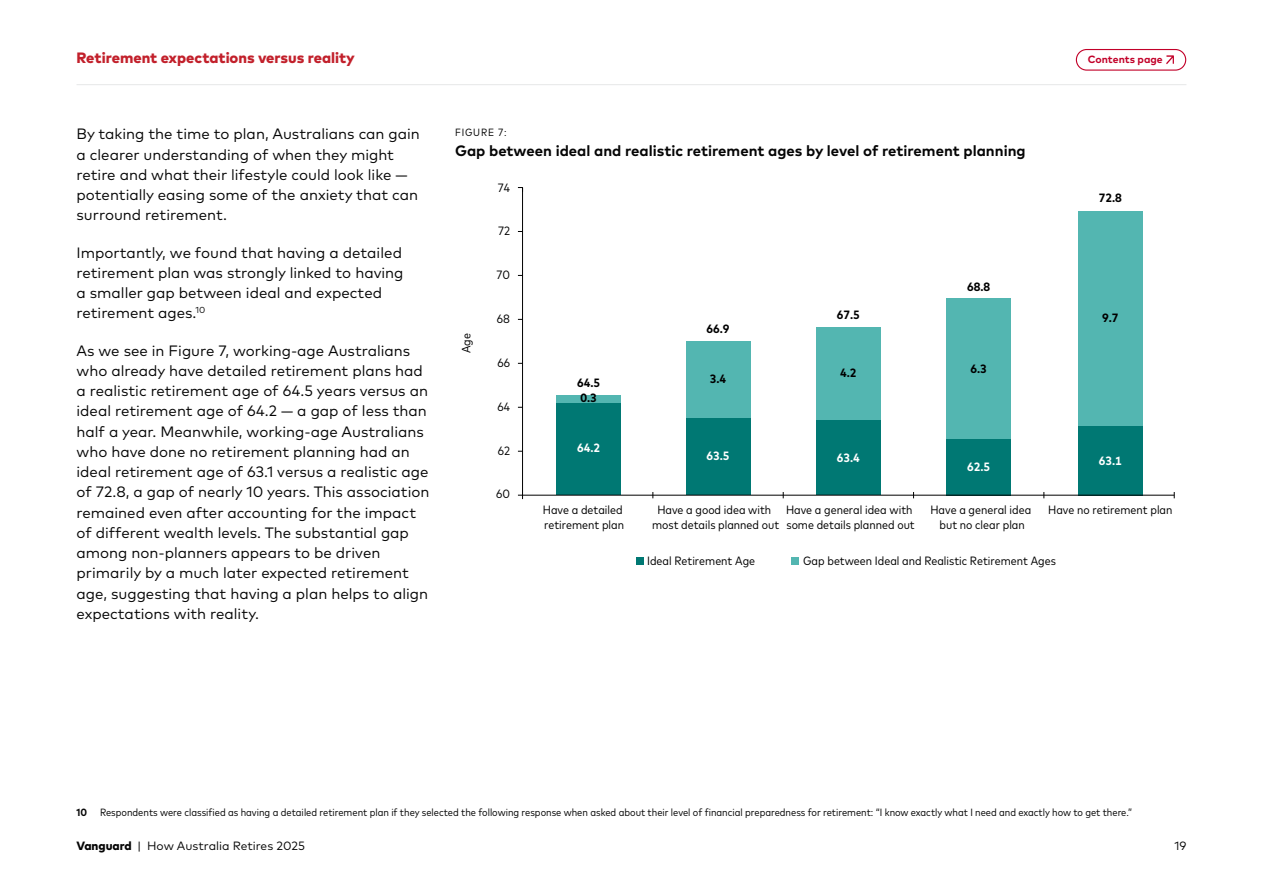
<style>
.page{position:relative;width:1263px;height:893px;background:#fff}
.page>*{position:absolute;margin:0;border:0;box-sizing:border-box;transform-origin:0 0}
.t1{font:15px/20.2px "Mark Pro";color:#050505}
.t2{font:700 15px "Mark Pro";color:#050505}
.t3{font:800 15px "Mark Pro";color:#c2202b}
.t4{font:condensed 12px/14.4px "Mark Pro";color:#000}
.t5{font:700 condensed 12px "Mark Pro Tab";color:#000}
.t6{font:12px "Mark Pro";color:#050505}
.t7{font:700 condensed 12px "Mark Pro Tab";color:#fff}
.t8{font:condensed 10.5px "Mark Pro";color:#050505}
.t9{font:700 10.5px "Mark Pro";color:#c20029}
.s1{font-weight:700}
.s2{font-weight:800}
</style>
<div class="page">
<div style="left:791px;top:557px;width:8px;height:8px;background:#53b6b1"></div>
<div style="left:636px;top:557px;width:7px;height:8px;background:#007873"></div>
<hr style="left:522px;top:188px;width:1px;height:311px;background:#000">
<div style="left:1078px;top:426px;width:64px;height:69px;background:#007873"></div>
<div style="left:947px;top:439px;width:64px;height:56px;background:#007873"></div>
<div style="left:816px;top:420px;width:65px;height:75px;background:#007873"></div>
<div style="left:686px;top:417px;width:64px;height:78px;background:#007873"></div>
<div style="left:556px;top:402px;width:65px;height:93px;background:#007873"></div>
<div style="left:1078px;top:211px;width:64px;height:215px;background:#53b6b1"></div>
<div style="left:947px;top:299px;width:64px;height:140px;background:#53b6b1"></div>
<div style="left:816px;top:328px;width:65px;height:92px;background:#53b6b1"></div>
<div style="left:686px;top:341px;width:64px;height:76px;background:#53b6b1"></div>
<div style="left:556px;top:395px;width:65px;height:7px;background:#53b6b1"></div>
<hr style="left:518px;top:495px;width:656px;height:1px;background:#000">
<hr style="left:77px;top:84px;width:1109px;height:1px;background:#e6e7e8">
<div style="left:1076px;top:49px;width:110px;height:22px;border:1px solid #c20029;border-radius:10px"></div>
<svg style="left:1166px;top:55px;width:8px;height:9px"></svg>
<p class="t3" style="left:77px;top:46px;width:280px">Retirement expectations versus reality</p>
<p class="t9" style="left:1088px;top:51px;width:77px">Contents page</p>
<p class="t1" style="left:77px;top:123px;width:345px">By taking the time to plan, Australians can gain a clearer understanding of when they might retire and what their lifestyle could look like — potentially easing some of the anxiety that can surround retirement.</p>
<p class="t1" style="left:77px;top:241px;width:328px">Importantly, we found that having a detailed retirement plan was strongly linked to having a smaller gap between ideal and expected retirement ages.<sup>10</sup></p>
<p class="t1" style="left:77px;top:339px;width:354px">As we see in Figure 7, working-age Australians who already have detailed retirement plans had a realistic retirement age of 64.5 years versus an ideal retirement age of 64.2 — a gap of less than half a year. Meanwhile, working-age Australians who have done no retirement planning had an ideal retirement age of 63.1 versus a realistic age of 72.8, a gap of nearly 10 years. This association remained even after accounting for the impact of different wealth levels. The substantial gap among non-planners appears to be driven primarily by a much later expected retirement age, suggesting that having a plan helps to align expectations with reality.</p>
<p class="t8" style="left:455px;top:124px;width:53px">FIGURE 7:</p>
<p class="t2" style="left:455px;top:139px;width:572px">Gap between ideal and realistic retirement ages by level of retirement planning</p>
<p class="t4" style="left:498px;top:179px;width:14px">74</p>
<p class="t4" style="left:498px;top:223px;width:13px">72</p>
<p class="t4" style="left:458px;top:353px;width:21px;rotate:-90deg">Age</p>
<p class="t4" style="left:496px;top:267px;width:15px">70</p>
<p class="t4" style="left:497px;top:311px;width:15px">68</p>
<p class="t4" style="left:497px;top:355px;width:14px">66</p>
<p class="t4" style="left:497px;top:398px;width:14px">64</p>
<p class="t4" style="left:498px;top:442px;width:14px">62</p>
<p class="t4" style="left:496px;top:486px;width:15px">60</p>
<p class="t5" style="left:577px;top:373px;width:25px">64.5</p>
<p class="t5" style="left:580px;top:389px;width:18px">0.3</p>
<p class="t7" style="left:577px;top:439px;width:25px">64.2</p>
<p class="t5" style="left:706px;top:320px;width:25px">66.9</p>
<p class="t5" style="left:710px;top:370px;width:18px">3.4</p>
<p class="t5" style="left:837px;top:306px;width:25px">67.5</p>
<p class="t5" style="left:840px;top:364px;width:18px">4.2</p>
<p class="t7" style="left:706px;top:446px;width:25px">63.5</p>
<p class="t7" style="left:837px;top:448px;width:25px">63.4</p>
<p class="t5" style="left:967px;top:277px;width:25px">68.8</p>
<p class="t5" style="left:970px;top:360px;width:18px">6.3</p>
<p class="t7" style="left:967px;top:458px;width:25px">62.5</p>
<p class="t5" style="left:1099px;top:189px;width:25px">72.8</p>
<p class="t5" style="left:1102px;top:309px;width:18px">9.7</p>
<p class="t7" style="left:1099px;top:451px;width:25px">63.1</p>
<p class="t4" style="left:543px;top:502px;width:83px">Have a detailed retirement plan</p>
<p class="t4" style="left:657px;top:502px;width:115px">Have a good idea with</p>
<p class="t4" style="left:1048px;top:502px;width:126px">Have no retirement plan</p>
<p class="t4" style="left:786px;top:502px;width:130px">Have a general idea with some details planned out</p>
<p class="t4" style="left:930px;top:502px;width:102px;text-align:center">Have a general idea but no clear plan</p>
<p class="t4" style="left:652px;top:516px;width:129px">most details planned out</p>
<p class="t4" style="left:647px;top:552px;width:109px">Ideal Retirement Age</p>
<p class="t4" style="left:803px;top:552px;width:254px">Gap between Ideal and Realistic Retirement Ages</p>
<p class="t8" style="left:77px;top:805px;width:1057px"><span class="s1">10</span> Respondents were classified as having a detailed retirement plan if they selected the following response when asked about their level of financial preparedness for retirement: “I know exactly what I need and exactly how to get there.”</p>
<p class="t6" style="left:77px;top:837px;width:230px"><span class="s2">Vanguard</span> | How Australia Retires 2025</p>
<p class="t6" style="left:1174px;top:837px;width:13px">19</p>
</div>
